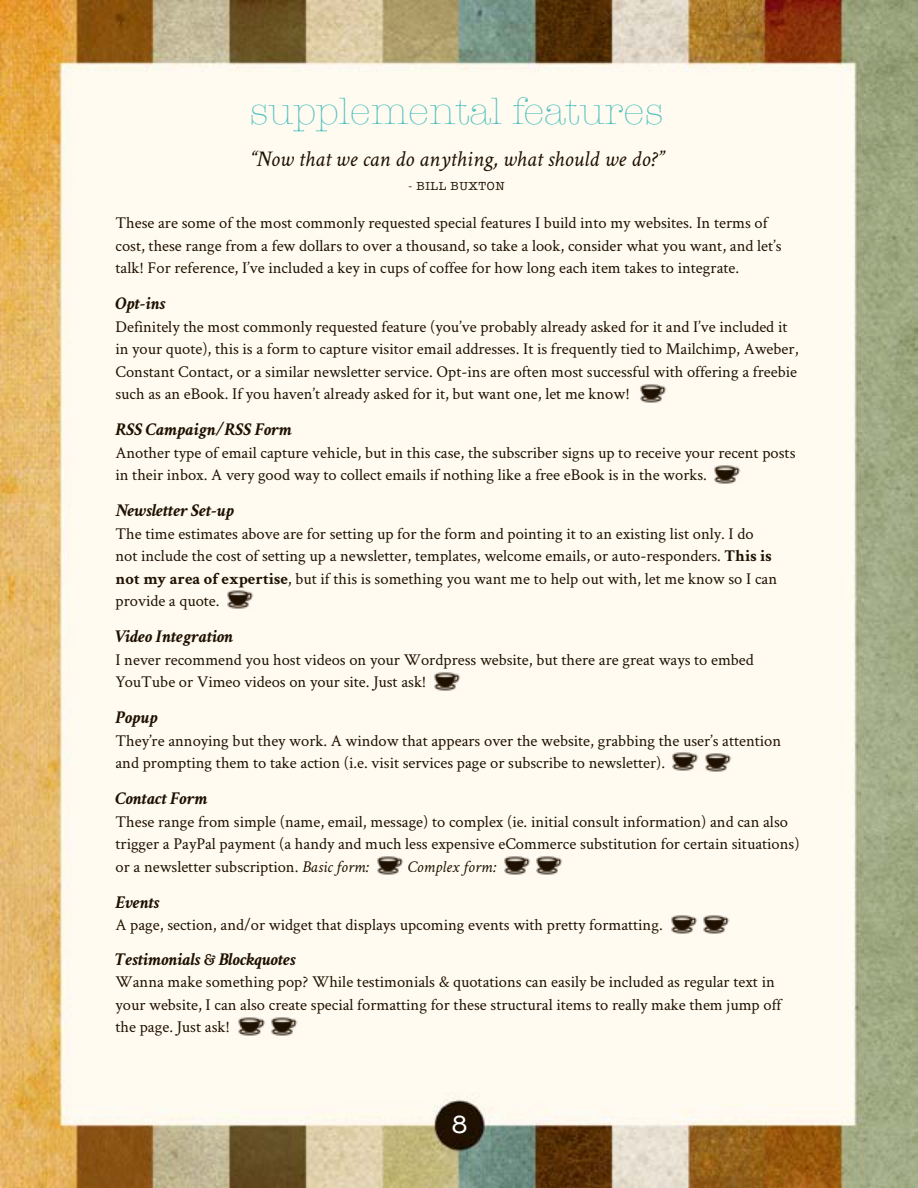
<style>
.page{position:relative;width:918px;height:1188px;background:#fff}
.page>*{position:absolute;margin:0;border:0;box-sizing:border-box;transform-origin:0 0}
.t1{font:300 39px "American Typewriter";color:#54c1c1}
.t2{font:25.5px "American Typewriter";color:#fff}
.t3{font:italic 22.5px "Crimson Text";color:#1f1101}
.t4{font:italic 700 18px "Crimson Text";color:#1f1101}
.t5{font:16.5px/22.5px "Crimson Text";color:#1f1101}
.t6{font:italic 16.5px "Crimson Text";color:#1f1101}
.t7{font:12px "American Typewriter";letter-spacing:.05em;color:#1f1101}
.s1{font-weight:700}
.s2{font-style:italic}
</style>
<div class="page">
<img style="left:0;top:0;width:918px;height:1188px">
<img style="left:711px;top:464px;width:32px;height:20px">
<img style="left:223px;top:590px;width:32px;height:20px">
<img style="left:430px;top:671px;width:32px;height:20px">
<img style="left:669px;top:752px;width:64px;height:20px">
<img style="left:373px;top:856px;width:31px;height:19px">
<img style="left:500px;top:856px;width:63px;height:19px">
<img style="left:668px;top:914px;width:30px;height:19px">
<img style="left:700px;top:914px;width:30px;height:19px">
<img style="left:235px;top:1016px;width:63px;height:19px">
<img style="left:636px;top:383px;width:32px;height:20px">
<h1 class="t1" style="left:249px;top:82px;width:416px">supplemental features</h1>
<h3 class="t3" style="left:250px;top:146px;width:415px">“Now that we can do anything, what should we do?”</h3>
<p class="t7" style="left:409px;top:177px;width:97px">- BILL BUXTON</p>
<p class="t5" style="left:116px;top:211px;width:668px">These are some of the most commonly requested special features I build into my websites. In terms of cost, these range from a few dollars to over a thousand, so take a look, consider what you want, and let’s talk! For reference, I’ve included a key in cups of coffee for how long each item takes to integrate.</p>
<p class="t4" style="left:116px;top:293px;width:51px">Opt-ins</p>
<p class="t5" style="left:116px;top:315px;width:685px">Definitely the most commonly requested feature (you’ve probably already asked for it and I’ve included it in your quote), this is a form to capture visitor email addresses. It is frequently tied to Mailchimp, Aweber, Constant Contact, or a similar newsletter service. Opt-ins are often most successful with offering a freebie such as an eBook. If you haven’t already asked for it, but want one, let me know!</p>
<p class="t4" style="left:116px;top:419px;width:178px">RSS Campaign/RSS Form</p>
<p class="t5" style="left:116px;top:441px;width:681px">Another type of email capture vehicle, but in this case, the subscriber signs up to receive your recent posts in their inbox. A very good way to collect emails if nothing like a free eBook is in the works.</p>
<p class="t4" style="left:116px;top:500px;width:120px">Newsletter Set-up</p>
<p class="t5" style="left:116px;top:522px;width:663px">The time estimates above are for setting up for the form and pointing it to an existing list only. I do not include the cost of setting up a newsletter, templates, welcome emails, or auto-responders. <span class="s1">This is not my area of expertise</span>, but if this is something you want me to help out with, let me know so I can provide a quote.</p>
<p class="t4" style="left:116px;top:626px;width:119px">Video Integration</p>
<p class="t5" style="left:116px;top:648px;width:640px">I never recommend you host videos on your Wordpress website, but there are great ways to embed<br>YouTube or Vimeo videos on your site. Just ask!</p>
<p class="t4" style="left:116px;top:707px;width:44px">Popup</p>
<p class="t5" style="left:116px;top:729px;width:667px">They’re annoying but they work. A window that appears over the website, grabbing the user’s attention and prompting them to take action (i.e. visit services page or subscribe to newsletter).</p>
<p class="t4" style="left:116px;top:788px;width:94px">Contact Form</p>
<p class="t5" style="left:116px;top:810px;width:686px">These range from simple (name, email, message) to complex (ie. initial consult information) and can also trigger a PayPal payment (a handy and much less expensive eCommerce substitution for certain situations) or a newsletter subscription. <span class="s2">Basic form:</span></p>
<p class="t6" style="left:408px;top:857px;width:89px">Complex form:</p>
<p class="t4" style="left:116px;top:891px;width:46px">Events</p>
<p class="t5" style="left:116px;top:913px;width:549px">A page, section, and/or widget that displays upcoming events with pretty formatting.</p>
<p class="t4" style="left:116px;top:948px;width:182px">Testimonials &amp; Blockquotes</p>
<p class="t5" style="left:116px;top:970px;width:667px">Wanna make something pop? While testimonials &amp; quotations can easily be included as regular text in your website, I can also create special formatting for these structural items to really make them jump off the page. Just ask!</p>
<h2 class="t2" style="left:452px;top:1105px;width:18px">8</h2>
</div>
